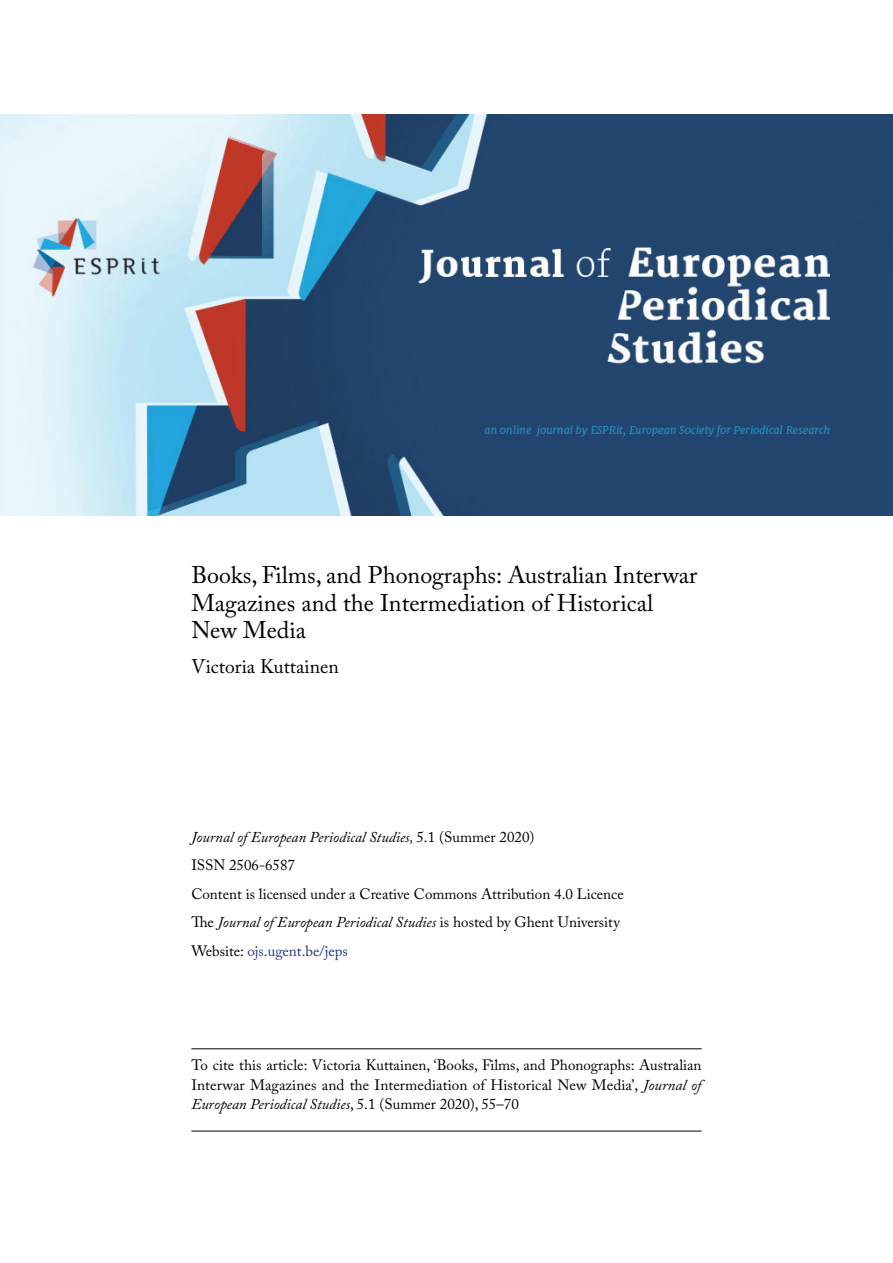
<style>
.page{position:relative;width:893px;height:1263px;background:#fff}
.page>*{position:absolute;margin:0;border:0;box-sizing:border-box;transform-origin:0 0}
.t1{font:24px/27.6px "Adobe Caslon Pro";color:#000}
.t2{font:19.5px "Adobe Caslon Pro";color:#000}
.t3{font:15px/28.5px "Adobe Caslon Pro";color:#000}
.s1{font-style:italic}
.s2{color:#253483}
</style>
<div class="page">
<img style="left:0;top:115px;width:893px;height:400px">
<hr style="left:191px;top:1048px;width:511px;height:1px;background:#000">
<hr style="left:191px;top:1131px;width:511px;height:1px;background:#000">
<h1 class="t1" style="left:191px;top:561px;width:507px">Books, Films, and Phonographs: Australian Interwar<br>Magazines and the Intermediation of Historical<br>New Media</h1>
<h2 class="t2" style="left:191px;top:655px;width:149px">Victoria Kuttainen</h2>
<p class="t3" style="left:191px;top:822px;width:434px"><span class="s1">Journal of European Periodical Studies,</span> 5.1 (Summer 2020)<br>ISSN 2506-6587<br>Content is licensed under a Creative Commons Attribution 4.0 Licence The <span class="s1">Journal of European Periodical Studies</span> is hosted by Ghent University Website: <span class="s2">ojs.ugent.be/jeps</span></p>
<p class="t3" style="left:191px;top:1055px;width:512px;line-height:19.5px;text-align:justify">To cite this article: Victoria Kuttainen, ‘Books, Films, and Phonographs: Australian Interwar Magazines and the Intermediation of Historical New Media’, <span class="s1">Journal of European Periodical Studies</span>, 5.1 (Summer 2020), 55–70</p>
</div>
